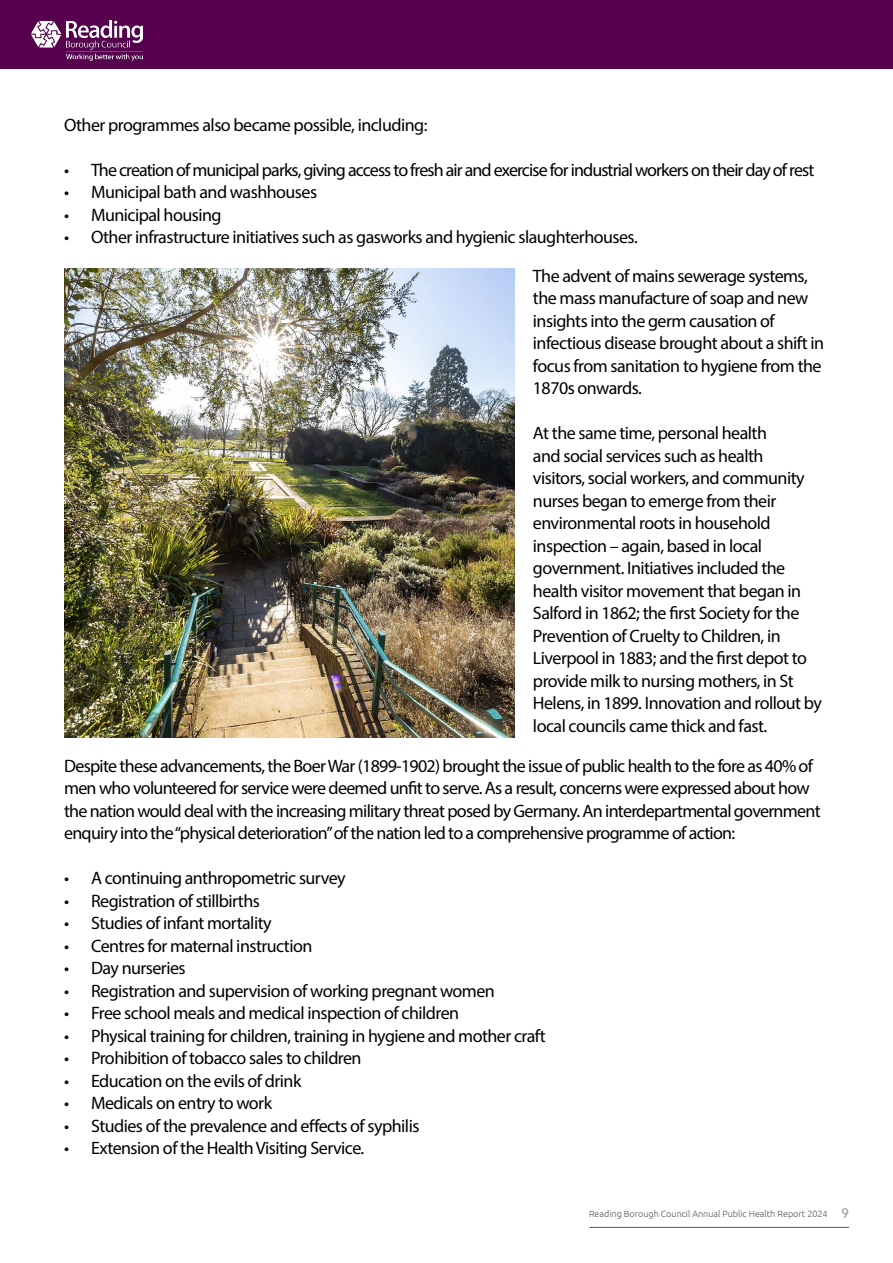
<style>
.page{position:relative;width:893px;height:1263px;background:#fff}
.page>*{position:absolute;margin:0;border:0;box-sizing:border-box;transform-origin:0 0}
.t1{font:18px/22.5px "Myriad Pro";letter-spacing:-.03em;color:#000}
.t2{font:18px "Myriad Pro";letter-spacing:-.05em;color:#000}
.t3{font:300 9px "Ubuntu";color:#575656}
.s1{font-family:"Avenir";font-weight:400;font-size:13.5px;color:#878787}
</style>
<div class="page">
<hr style="left:589px;top:1227px;width:260px;height:1px;background:#575756">
<div style="left:0;top:0;width:893px;height:69px;background:#56004e"></div>
<img style="left:31px;top:20px;width:112px;height:40px">
<img style="left:64px;top:268px;width:450px;height:470px">
<p class="t1" style="left:64px;top:113px;width:365px">Other programmes also became possible, including:</p>
<p class="t2" style="left:64px;top:159px;width:752px">• The creation of municipal parks, giving access to fresh air and exercise for industrial workers on their day of rest</p>
<p class="t1" style="left:64px;top:181px;width:255px">• Municipal bath and washhouses</p>
<p class="t1" style="left:64px;top:203px;width:159px">• Municipal housing</p>
<p class="t1" style="left:533px;top:218px;width:276px;line-height:38.2px;text-indent:-469px">• Other infrastructure initiatives such as gasworks and hygienic slaughterhouses.<br>The advent of mains sewerage systems,</p>
<p class="t1" style="left:533px;top:286px;width:293px">the mass manufacture of soap and new insights into the germ causation of infectious disease brought about a shift in focus from sanitation to hygiene from the 1870s onwards.</p>
<p class="t1" style="left:533px;top:421px;width:290px">At the same time, personal health<br>and social services such as health<br>visitors, social workers, and community nurses began to emerge from their environmental roots in household inspection – again, based in local government. Initiatives included the health visitor movement that began in Salford in 1862; the first Society for the Prevention of Cruelty to Children, in Liverpool in 1883; and the first depot to provide milk to nursing mothers, in St Helens, in 1899. Innovation and rollout by local councils came thick and fast.</p>
<p class="t1" style="left:64px;top:754px;width:758px">Despite these advancements, the Boer War (1899-1902) brought the issue of public health to the fore as 40% of men who volunteered for service were deemed unfit to serve. As a result, concerns were expressed about how the nation would deal with the increasing military threat posed by Germany. An interdepartmental government enquiry into the “physical deterioration”of the nation led to a comprehensive programme of action:</p>
<p class="t1" style="left:64px;top:867px;width:283px">• A continuing anthropometric survey</p>
<p class="t1" style="left:64px;top:889px;width:197px">• Registration of stillbirths</p>
<p class="t1" style="left:64px;top:912px;width:209px">• Studies of infant mortality</p>
<p class="t1" style="left:64px;top:934px;width:250px">• Centres for maternal instruction</p>
<p class="t1" style="left:64px;top:957px;width:123px">• Day nurseries</p>
<p class="t1" style="left:64px;top:979px;width:432px">• Registration and supervision of working pregnant women</p>
<p class="t1" style="left:64px;top:1002px;width:397px">• Free school meals and medical inspection of children</p>
<p class="t1" style="left:64px;top:1024px;width:483px">• Physical training for children, training in hygiene and mother craft</p>
<p class="t1" style="left:64px;top:1047px;width:299px">• Prohibition of tobacco sales to children</p>
<p class="t1" style="left:64px;top:1069px;width:239px">• Education on the evils of drink</p>
<p class="t1" style="left:64px;top:1092px;width:210px">• Medicals on entry to work</p>
<p class="t1" style="left:64px;top:1114px;width:357px">• Studies of the prevalence and effects of syphilis</p>
<p class="t1" style="left:64px;top:1137px;width:302px">• Extension of the Health Visiting Service.</p>
<p class="t3" style="left:589px;top:1208px;width:261px">Reading Borough Council Annual Public Health Report 2024 <span class="s1">9</span></p>
</div>
